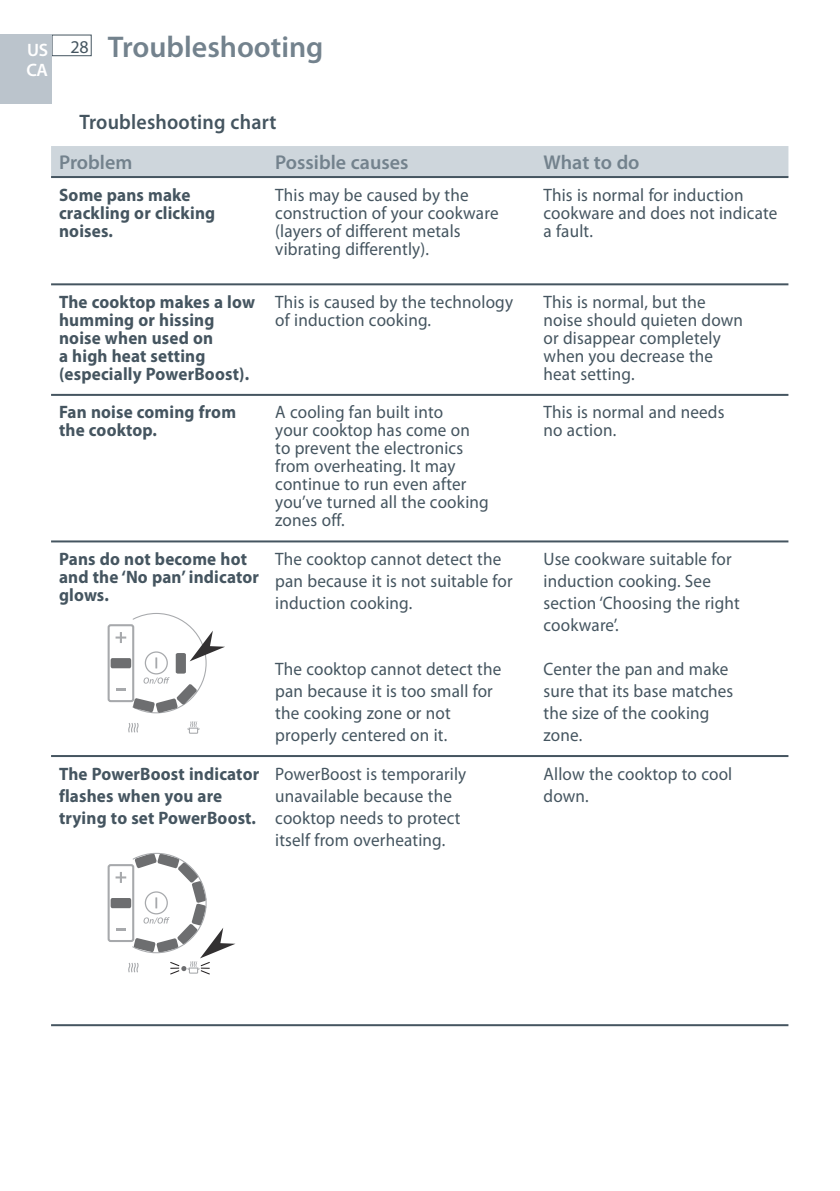
<style>
.page{position:relative;width:840px;height:1191px;background:#fff}
.page>*{position:absolute;margin:0;border:0;box-sizing:border-box;transform-origin:0 0}
.t1{font:600 30px "Myriad Pro";color:#73828d}
.t2{font:600 21px "Myriad Pro";letter-spacing:.01em;color:#455560;scale:.95 1}
.t3{font:600 20px "Myriad Pro";color:#73828d}
.t4{font:18px/18px "Myriad Pro";letter-spacing:.01em;color:#455560;scale:.95 1}
.t5{font:700 18px/18px "Myriad Pro";letter-spacing:.01em;color:#455560;scale:.95 1}
.t6{font:600 18px/20px "Myriad Pro";color:#fff}
.s1{font-weight:400;font-size:18px;color:#455560}
</style>
<div class="page">
<div style="left:52px;top:35px;width:40px;height:21px;border:1px solid #455560"></div>
<div style="left:51px;top:146px;width:737px;height:30px;background:#ced6dc"></div>
<hr style="left:51px;top:176px;width:737px;height:2px;background:#455560">
<hr style="left:51px;top:283px;width:737px;height:2px;background:#455560">
<hr style="left:51px;top:394px;width:737px;height:2px;background:#455560">
<hr style="left:51px;top:540px;width:737px;height:2px;background:#455560">
<hr style="left:51px;top:755px;width:737px;height:2px;background:#455560">
<hr style="left:51px;top:1024px;width:737px;height:2px;background:#455560">
<div style="left:110px;top:658px;width:21px;height:10px;background:#6d6e70;border-radius:2px"></div>
<div style="left:107px;top:624px;width:27px;height:78px;border:2px solid #a7a9ac;border-radius:2px"></div>
<svg style="left:115px;top:632px;width:11px;height:11px"></svg>
<svg style="left:116px;top:688px;width:9px;height:2px"></svg>
<svg style="left:187px;top:721px;width:13px;height:12px"></svg>
<svg style="left:128px;top:723px;width:11px;height:9px"></svg>
<svg style="left:132px;top:613px;width:93px;height:100px"></svg>
<div style="left:110px;top:898px;width:21px;height:10px;background:#6d6e70;border-radius:2px"></div>
<div style="left:107px;top:864px;width:27px;height:78px;border:2px solid #a7a9ac;border-radius:2px"></div>
<svg style="left:115px;top:852px;width:120px;height:123px"></svg>
<div style="left:0;top:34px;width:51px;height:70px;background:#bbc4cc"></div>
<p class="t6" style="left:26px;top:42px;width:23px">US<br>CA</p>
<h1 class="t1" style="left:70px;top:35px;width:254px"><span class="s1">28</span> Troubleshooting</h1>
<p class="t2" style="left:79px;top:114px;width:209px">Troubleshooting chart</p>
<p class="t3" style="left:59px;top:155px;width:75px">Problem</p>
<p class="t3" style="left:275px;top:155px;width:134px">Possible causes</p>
<p class="t3" style="left:543px;top:155px;width:97px">What to do</p>
<p class="t5" style="left:59px;top:187px;width:166px">Some pans make crackling or clicking noises.</p>
<p class="t4" style="left:275px;top:187px;width:236px">This may be caused by the construction of your cookware (layers of different metals vibrating differently).</p>
<p class="t4" style="left:543px;top:187px;width:247px">This is normal for induction cookware and does not indicate a fault.</p>
<p class="t5" style="left:59px;top:294px;width:207px">The cooktop makes a low humming or hissing noise when used on<br>a high heat setting (especially PowerBoost).</p>
<p class="t4" style="left:275px;top:295px;width:252px">This is caused by the technology of induction cooking.</p>
<p class="t4" style="left:543px;top:295px;width:211px">This is normal, but the noise should quieten down or disappear completely when you decrease the heat setting.</p>
<p class="t5" style="left:59px;top:405px;width:188px">Fan noise coming from the cooktop.</p>
<p class="t4" style="left:275px;top:405px;width:226px">A cooling fan built into<br>your cooktop has come on to prevent the electronics from overheating. It may continue to run even after you’ve turned all the cooking zones off.</p>
<p class="t4" style="left:543px;top:405px;width:192px">This is normal and needs no action.</p>
<p class="t5" style="left:59px;top:551px;width:212px">Pans do not become hot and the ‘No pan’ indicator glows.</p>
<p class="t4" style="left:275px;top:550px;width:251px;line-height:22px">The cooktop cannot detect the pan because it is not suitable for induction cooking.</p>
<p class="t4" style="left:543px;top:550px;width:208px;line-height:22px">Use cookware suitable for induction cooking. See section ‘Choosing the right cookware’.</p>
<p class="t4" style="left:543px;top:660px;width:201px;line-height:22px">Center the pan and make sure that its base matches the size of the cooking zone.</p>
<p class="t4" style="left:275px;top:660px;width:239px;line-height:22px">The cooktop cannot detect the pan because it is too small for the cooking zone or not properly centered on it.</p>
<p class="t5" style="left:59px;top:764px;width:212px;line-height:22px">The PowerBoost indicator flashes when you are trying to set PowerBoost.</p>
<p class="t4" style="left:275px;top:764px;width:202px;line-height:22px">PowerBoost is temporarily unavailable because the cooktop needs to protect itself from overheating.</p>
<p class="t4" style="left:543px;top:764px;width:200px;line-height:22px">Allow the cooktop to cool down.</p>
</div>
